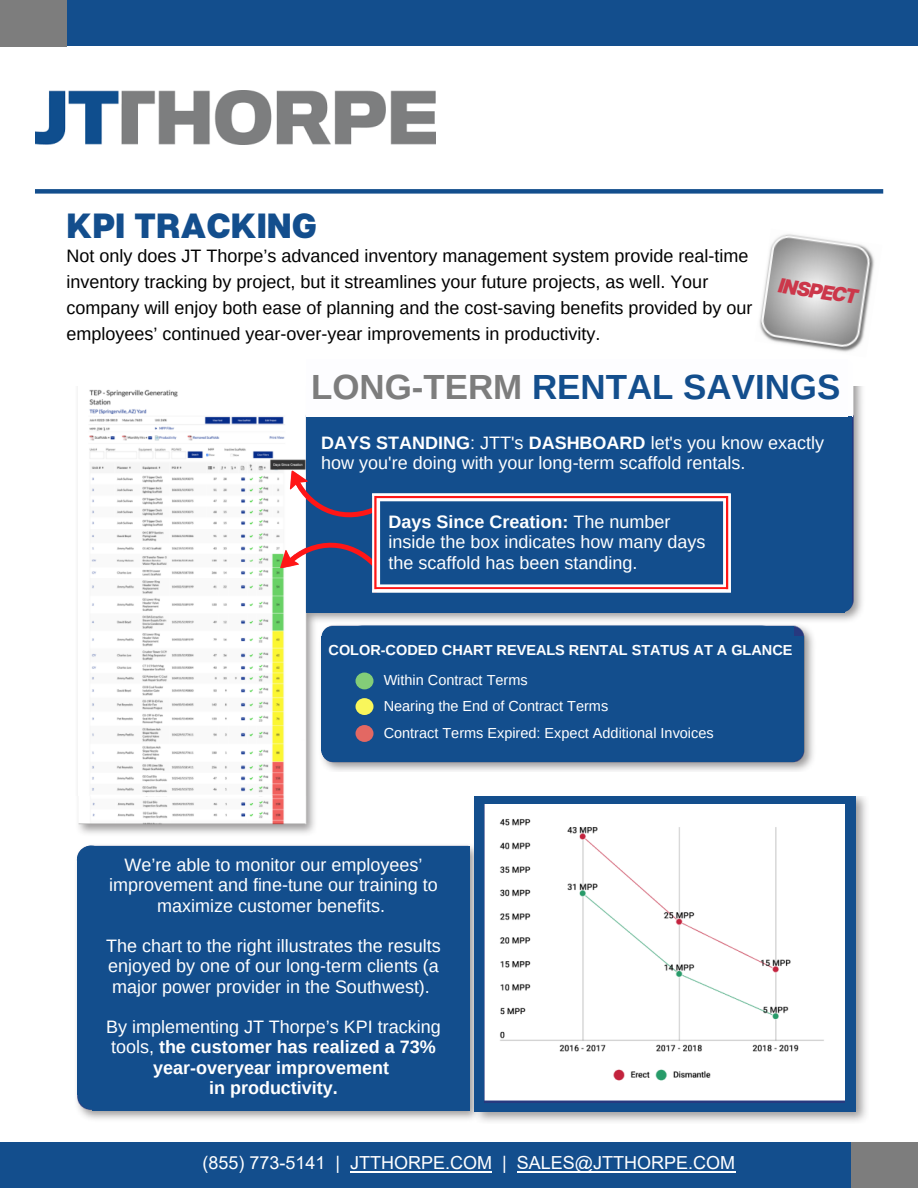
<style>
.page{position:relative;width:918px;height:1188px;background:#fff}
.page>*{position:absolute;margin:0;border:0;box-sizing:border-box;transform-origin:0 0}
.t1{font:700 34.95px "Arimo";color:#134e8d}
.t2{font:800 34.95px "Articulat CF";color:#134e8d}
.t3{font:italic 800 20.55px "Articulat CF";color:#cc374a}
.t4{font:18px/20.2px "Arimo";color:#fff}
.t5{font:18px/25.8px "Arimo";color:#000}
.t6{font:700 18px/20.2px "Arimo";color:#fff;text-align:center}
.t7{font:18px "Arial";color:#fff}
.t8{font:14.55px/25.5px "Arimo";color:#fff}
.t9{font:700 14.55px "Arimo";color:#fff}
.s1{color:#7d7d7d}
.s2{font-weight:700}
.s3{font-weight:400}
</style>
<div class="page">
<div style="left:0;top:0;width:918px;height:46px;background:#134e8d"></div>
<div style="left:0;top:0;width:66px;height:46px;background:#7d7d7d"></div>
<div style="left:35px;top:189px;width:848px;height:5px;background:#134e8d"></div>
<img style="left:89px;top:387px;width:774px;height:409px">
<div style="left:715px;top:368px;width:138px;height:49px;background:#fefeff"></div>
<div style="left:306px;top:417px;width:546px;height:184px;background:#134e8d"></div>
<div style="left:306px;top:427px;width:539px;height:185px;background:#134e8d"></div>
<svg style="left:781px;top:574px;width:74px;height:41px"></svg>
<svg style="left:273px;top:453px;width:458px;height:155px"></svg>
<div style="left:654px;top:626px;width:149px;height:136px;background:#134e8d"></div>
<svg style="left:739px;top:713px;width:68px;height:52px"></svg>
<div style="left:691px;top:729px;width:104px;height:33px;background:#134e8d"></div>
<div style="left:702px;top:636px;width:102px;height:116px;background:#134e8d"></div>
<div style="left:691px;top:626px;width:103px;height:115px;background:#134e8d"></div>
<div style="left:332px;top:626px;width:322px;height:115px;background:#134e8d"></div>
<div style="left:321px;top:636px;width:322px;height:115px;background:#134e8d"></div>
<div style="left:332px;top:647px;width:322px;height:115px;background:#134e8d"></div>
<svg style="left:318px;top:622px;width:65px;height:58px"></svg>
<svg style="left:317px;top:711px;width:77px;height:55px"></svg>
<div style="left:321px;top:772px;width:562px;height:283px;background:#fff"></div>
<div style="left:356px;top:673px;width:18px;height:16px;background:#83cd78;border-radius:50%"></div>
<div style="left:356px;top:698px;width:18px;height:17px;background:#f9f65b;border-radius:50%"></div>
<div style="left:356px;top:725px;width:18px;height:17px;background:#e36863;border-radius:50%"></div>
<img style="left:78px;top:796px;width:789px;height:326px">
<svg style="left:76px;top:840px;width:54px;height:21px"></svg>
<div style="left:77px;top:857px;width:376px;height:238px;background:#134e8d"></div>
<div style="left:92px;top:846px;width:378px;height:264px;background:#134e8d"></div>
<svg style="left:77px;top:1095px;width:67px;height:20px"></svg>
<div style="left:474px;top:796px;width:382px;height:315px;background:#134e8d"></div>
<img style="left:485px;top:805px;width:360px;height:298px">
<div style="left:0;top:1142px;width:918px;height:46px;background:#134e8d"></div>
<div style="left:851px;top:1142px;width:67px;height:46px;background:#7d7d7d"></div>
<div style="left:306px;top:360px;width:541px;height:57px;background:#fdfdff"></div>
<img style="left:759px;top:234px;width:116px;height:118px">
<img style="left:35px;top:90px;width:400px;height:54px">
<hr style="left:517px;top:1171px;width:218px;height:2px;background:#fff">
<hr style="left:350px;top:1171px;width:142px;height:2px;background:#fff">
<h1 class="t2" style="left:67px;top:203px;width:252px">KPI TRACKING</h1>
<p class="t5" style="left:67px;top:243px;width:687px">Not only does JT Thorpe’s advanced inventory management system provide real-time inventory tracking by project, but it streamlines your future projects, as well. Your company will enjoy both ease of planning and the cost-saving benefits provided by our employees’ continued year-over-year improvements in productivity.</p>
<h1 class="t1" style="left:311px;top:367px;width:531px"><span class="s1">LONG-TERM</span> RENTAL SAVINGS</h1>
<p class="t4" style="left:321px;top:432px;width:504px"><span class="s2">DAYS STANDING</span>: JTT's <span class="s2">DASHBOARD</span> let's you know exactly how you're doing with your long-term scaffold rentals.</p>
<p class="t3" style="left:781px;top:272px;width:82px;rotate:9deg">INSPECT</p>
<p class="t4" style="left:389px;top:512px;width:318px"><span class="s2">Days Since Creation:</span> The number inside the box indicates how many days the scaffold has been standing.</p>
<p class="t9" style="left:329px;top:642px;width:465px">COLOR-CODED CHART REVEALS RENTAL STATUS AT A GLANCE</p>
<p class="t8" style="left:384px;top:668px;width:226px">Within Contract Terms<br>Nearing the End of Contract Terms</p>
<p class="t8" style="left:384px;top:720px;width:332px">Contract Terms Expired: Expect Additional Invoices</p>
<p class="t4" style="left:109px;top:855px;width:330px;text-align:center">We’re able to monitor our employees’ improvement and fine-tune our training to maximize customer benefits.</p>
<p class="t4" style="left:106px;top:936px;width:336px;text-align:justify">The chart to the right illustrates the results enjoyed by one of our long-term clients (a major power provider in the Southwest).</p>
<p class="t6" style="left:106px;top:1017px;width:336px"><span class="s3">By implementing JT Thorpe’s KPI tracking tools,</span> the customer has realized a 73% year-overyear improvement<br>in productivity.</p>
<p class="t7" style="left:202px;top:1150px;width:534px">(855) 773-5141 | JTTHORPE.COM | SALES@JTTHORPE.COM</p>
</div>
